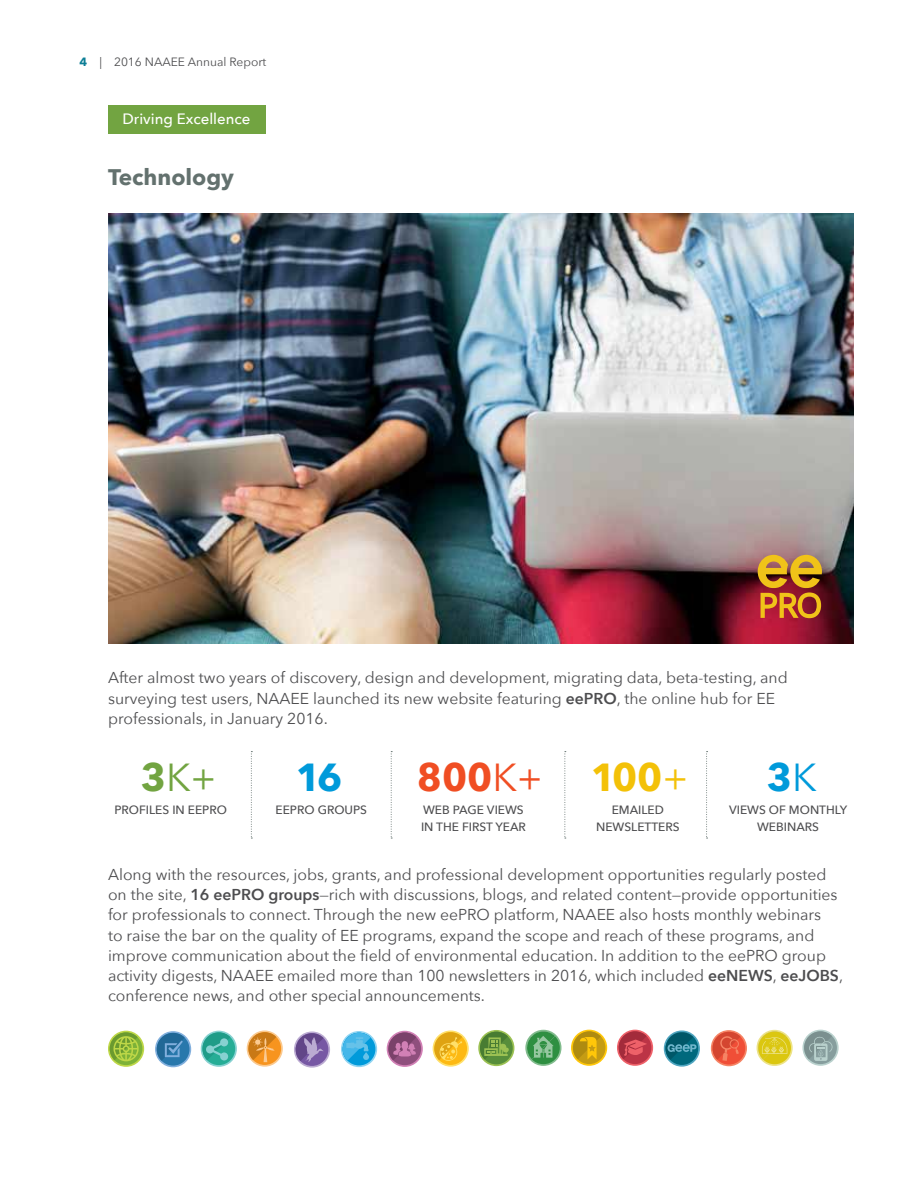
<style>
.page{position:relative;width:918px;height:1188px;background:#fff}
.page>*{position:absolute;margin:0;border:0;box-sizing:border-box;transform-origin:0 0}
.t1{font:700 39px "Avenir Next";color:#f04e23}
.t2{font:700 39px "Avenir Next";color:#009ada}
.t3{font:39px "Avenir Next";color:#72a441}
.t4{font:700 22.5px "Avenir Next";color:#63716e}
.t5{font:15.75px/20.2px "Avenir Next";color:#4d4d4f}
.t6{font:500 15px "Avenir Next";color:#fff}
.t7{font:500 12px/16px "Avenir Next";color:#4d4d4f;text-align:center}
.t8{font:12px "Avenir Next";color:#4d4d4f}
.s1{font-weight:700;color:#0c7e96}
.s2{font-weight:600}
.s3{font-weight:700}
.s4{font-weight:400}
.s5{color:#f3c108}
.s6{font-weight:400;color:#f3c108}
</style>
<div class="page">
<img style="left:108px;top:214px;width:745px;height:429px">
<svg style="left:155px;top:1031px;width:36px;height:36px"></svg>
<svg style="left:433px;top:1031px;width:36px;height:36px"></svg>
<svg style="left:108px;top:1031px;width:36px;height:36px"></svg>
<svg style="left:201px;top:1031px;width:36px;height:36px"></svg>
<svg style="left:387px;top:1031px;width:36px;height:36px"></svg>
<svg style="left:294px;top:1031px;width:36px;height:37px"></svg>
<svg style="left:341px;top:1031px;width:36px;height:36px"></svg>
<svg style="left:247px;top:1031px;width:36px;height:36px"></svg>
<svg style="left:711px;top:1030px;width:36px;height:36px"></svg>
<svg style="left:478px;top:1030px;width:36px;height:36px"></svg>
<svg style="left:571px;top:1030px;width:36px;height:36px"></svg>
<svg style="left:617px;top:1030px;width:36px;height:36px"></svg>
<svg style="left:757px;top:1030px;width:36px;height:36px"></svg>
<svg style="left:525px;top:1030px;width:37px;height:36px"></svg>
<svg style="left:802px;top:1030px;width:37px;height:36px"></svg>
<svg style="left:664px;top:1030px;width:36px;height:37px"></svg>
<svg style="left:251px;top:751px;width:1px;height:88px"></svg>
<svg style="left:565px;top:751px;width:1px;height:88px"></svg>
<svg style="left:706px;top:751px;width:2px;height:88px"></svg>
<svg style="left:391px;top:751px;width:1px;height:88px"></svg>
<div style="left:108px;top:105px;width:157px;height:28px;background:#72a441"></div>
<svg style="left:758px;top:555px;width:64px;height:63px;background:#bb7327"></svg>
<p class="t8" style="left:80px;top:55px;width:188px"><span class="s1">4</span> | 2016 NAAEE Annual Report</p>
<p class="t6" style="left:123px;top:110px;width:129px">Driving Excellence</p>
<h2 class="t4" style="left:108px;top:163px;width:128px">Technology</h2>
<p class="t5" style="left:108px;top:668px;width:681px">After almost two years of discovery, design and development, migrating data, beta-testing, and surveying test users, NAAEE launched its new website featuring <span class="s2">eePRO</span>, the online hub for EE professionals, in January 2016.</p>
<h1 class="t3" style="left:141px;top:754px;width:77px"><span class="s3">3</span>K+</h1>
<h1 class="t2" style="left:296px;top:753px;width:48px">16</h1>
<h1 class="t1" style="left:417px;top:753px;width:273px">800<span class="s4">K+</span> <span class="s5">100</span><span class="s6">+</span></h1>
<h1 class="t2" style="left:767px;top:753px;width:51px">3<span class="s4">K</span></h1>
<p class="t7" style="left:114px;top:802px;width:114px">PROFILES IN EEPRO</p>
<p class="t7" style="left:421px;top:802px;width:106px;text-align:left">WEB PAGE VIEWS<br>IN THE FIRST YEAR</p>
<p class="t7" style="left:276px;top:802px;width:93px">EEPRO GROUPS</p>
<p class="t7" style="left:596px;top:802px;width:85px">EMAILED<br>NEWSLETTERS</p>
<p class="t7" style="left:729px;top:802px;width:120px">VIEWS OF MONTHLY<br>WEBINARS</p>
<p class="t5" style="left:108px;top:864px;width:737px">Along with the resources, jobs, grants, and professional development opportunities regularly posted on the site, <span class="s2">16 eePRO groups</span>—rich with discussions, blogs, and related content—provide opportunities for professionals to connect. Through the new eePRO platform, NAAEE also hosts monthly webinars<br>to raise the bar on the quality of EE programs, expand the scope and reach of these programs, and improve communication about the field of environmental education. In addition to the eePRO group activity digests, NAAEE emailed more than 100 newsletters in 2016, which included <span class="s2">eeNEWS</span>, <span class="s2">eeJOBS</span>, conference news, and other special announcements.</p>
</div>
